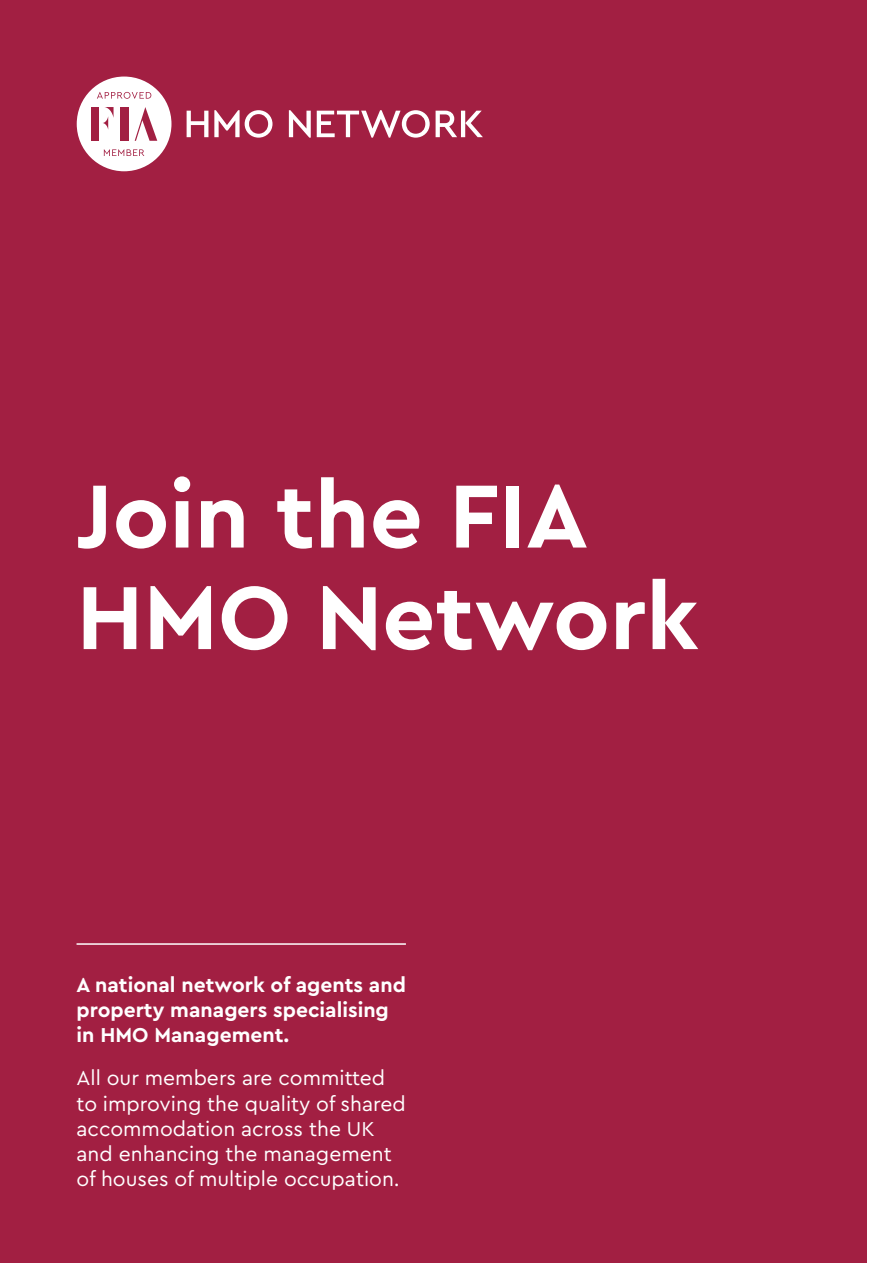
<style>
.page{position:relative;width:893px;height:1263px;background:#a21f42}
.page>*{position:absolute;margin:0;border:0;box-sizing:border-box;transform-origin:0 0}
.t1{font:700 93.75px/101.6px "Cera Pro";color:#fff}
.t2{font:21px/25.2px "Cera Pro";color:#fff}
.t3{font:700 21px/25.2px "Cera Pro";color:#fff}
</style>
<div class="page">
<hr style="left:77px;top:943px;width:329px;height:2px;background:#fff">
<svg style="left:187px;top:111px;width:21px;height:26px"></svg>
<svg style="left:214px;top:110px;width:58px;height:28px"></svg>
<svg style="left:289px;top:110px;width:22px;height:28px"></svg>
<svg style="left:317px;top:110px;width:113px;height:28px"></svg>
<svg style="left:436px;top:111px;width:47px;height:26px"></svg>
<div style="left:77px;top:77px;width:94px;height:94px;background:#fff;border-radius:50%"></div>
<div style="left:120px;top:107px;width:8px;height:34px;background:#a21f42"></div>
<svg style="left:135px;top:107px;width:22px;height:34px"></svg>
<div style="left:91px;top:107px;width:8px;height:34px;background:#a21f42"></div>
<svg style="left:103px;top:107px;width:11px;height:23px"></svg>
<svg style="left:97px;top:92px;width:54px;height:7px"></svg>
<svg style="left:104px;top:149px;width:40px;height:7px"></svg>
<div style="left:867px;top:0;width:26px;height:1263px;background:#fff"></div>
<p class="t1" style="left:77px;top:461px;width:624px">Join the FIA<br>HMO Network</p>
<p class="t3" style="left:77px;top:971px;width:331px">A national network of agents and property managers specialising in HMO Management.</p>
<p class="t2" style="left:77px;top:1065px;width:331px">All our members are committed to improving the quality of shared accommodation across the UK and enhancing the management of houses of multiple occupation.</p>
</div>
